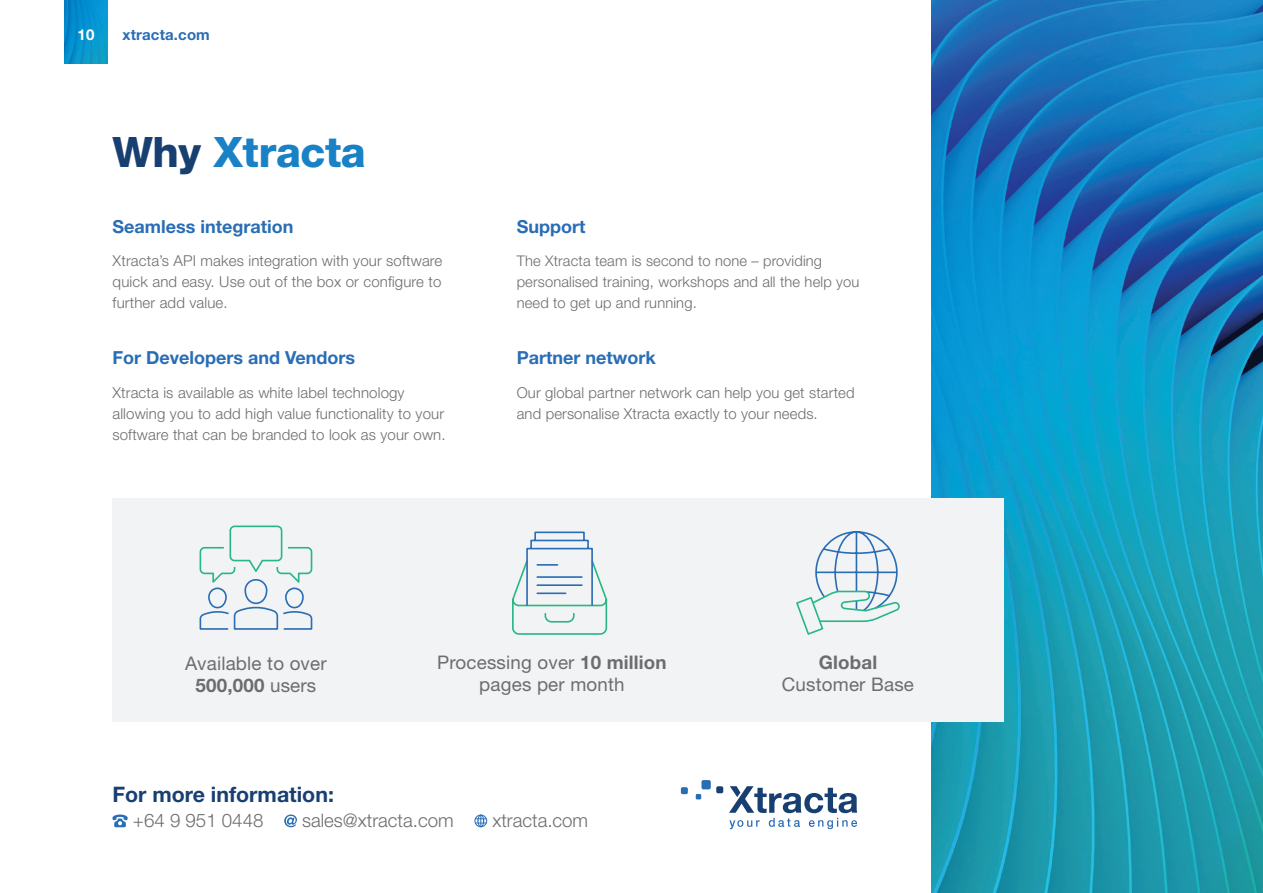
<style>
.page{position:relative;width:1263px;height:893px;background:#fff}
.page>*{position:absolute;margin:0;border:0;box-sizing:border-box;transform-origin:0 0}
.t1{font:800 42px "Helvetica Neue LT Std";letter-spacing:-.01em;color:#1981c5}
.t2{font:700 21.3px "Helvetica Neue LT Std";color:#173f71}
.t3{font:18.75px/22.4px "Helvetica Neue LT Std";letter-spacing:.01em;color:#6c6d70;text-align:center}
.t4{font:700 18.75px "Helvetica Neue LT Std";letter-spacing:.01em;color:#6c6d70}
.t5{font:300 18.6px "Helvetica Neue LT Std";color:#6c6d70}
.t6{font:700 18px "Helvetica Neue LT Std";color:#296db5}
.t7{font:300 15px/21px "Helvetica Neue LT Std";letter-spacing:.01em;color:#6c6d70}
.t8{font:700 15px "Helvetica Neue LT Std";letter-spacing:.01em;color:#296db5}
.t9{font:700 15px "Helvetica Neue LT Std";color:#fff}
.t10{font:300 14.7px/21px "Helvetica Neue LT Std";letter-spacing:.01em;color:#6c6d70}
.s1{color:#173f71}
.s2{font-weight:700}
</style>
<div class="page">
<img style="left:931px;top:0;width:332px;height:893px">
<div style="left:701px;top:780px;width:10px;height:9px;background:#296db5;border-radius:2px"></div>
<div style="left:716px;top:786px;width:7px;height:7px;background:#173f71;border-radius:2px"></div>
<div style="left:681px;top:787px;width:7px;height:7px;background:#296db5;border-radius:2px"></div>
<svg style="left:696px;top:794px;width:5px;height:5px"></svg>
<svg style="left:729px;top:786px;width:128px;height:43px"></svg>
<svg style="left:112px;top:814px;width:16px;height:13px"></svg>
<svg style="left:284px;top:814px;width:13px;height:13px"></svg>
<svg style="left:476px;top:816px;width:10px;height:11px"></svg>
<div style="left:474px;top:814px;width:13px;height:13px;border:1px solid #296db5;border-radius:50%"></div>
<img style="left:64px;top:0;width:44px;height:63px">
<div style="left:112px;top:498px;width:891px;height:224px;background:#f2f3f4"></div>
<svg style="left:512px;top:531px;width:96px;height:104px"></svg>
<hr style="left:537px;top:576px;width:45px;height:2px;background:#296db5">
<hr style="left:537px;top:564px;width:20px;height:2px;background:#296db5">
<hr style="left:537px;top:584px;width:45px;height:2px;background:#296db5">
<hr style="left:537px;top:592px;width:29px;height:2px;background:#296db5">
<svg style="left:796px;top:531px;width:104px;height:104px"></svg>
<svg style="left:199px;top:525px;width:114px;height:105px"></svg>
<p class="t9" style="left:78px;top:26px;width:18px">10</p>
<p class="t8" style="left:123px;top:26px;width:89px">xtracta.com</p>
<h1 class="t1" style="left:112px;top:128px;width:255px"><span class="s1">Why</span> Xtracta</h1>
<p class="t6" style="left:113px;top:215px;width:182px">Seamless integration</p>
<p class="t7" style="left:113px;top:250px;width:331px;text-align:justify">Xtracta’s API makes integration with your software quick and easy. Use out of the box or configure to further add value.</p>
<p class="t6" style="left:112px;top:347px;width:244px">For Developers and Vendors</p>
<p class="t7" style="left:112px;top:382px;width:335px">Xtracta is available as white label technology allowing you to add high value functionality to your software that can be branded to look as your own.</p>
<p class="t6" style="left:517px;top:215px;width:70px">Support</p>
<p class="t10" style="left:517px;top:250px;width:344px">The Xtracta team is second to none – providing personalised training, workshops and all the help you need to get up and running.</p>
<p class="t6" style="left:517px;top:347px;width:141px">Partner network</p>
<p class="t7" style="left:517px;top:382px;width:339px">Our global partner network can help you get started and personalise Xtracta exactly to your needs.</p>
<p class="t3" style="left:185px;top:651px;width:143px">Available to over<br><span class="s2">500,000</span> users</p>
<p class="t3" style="left:437px;top:651px;width:231px">Processing over <span class="s2">10 million </span>pages per month</p>
<p class="t4" style="left:819px;top:651px;width:60px">Global</p>
<p class="t3" style="left:782px;top:673px;width:134px">Customer Base</p>
<h2 class="t2" style="left:112px;top:781px;width:223px">For more information:</h2>
<p class="t5" style="left:133px;top:809px;width:132px">+64 9 951 0448</p>
<p class="t5" style="left:302px;top:809px;width:153px">sales@xtracta.com</p>
<p class="t5" style="left:492px;top:809px;width:97px">xtracta.com</p>
</div>
